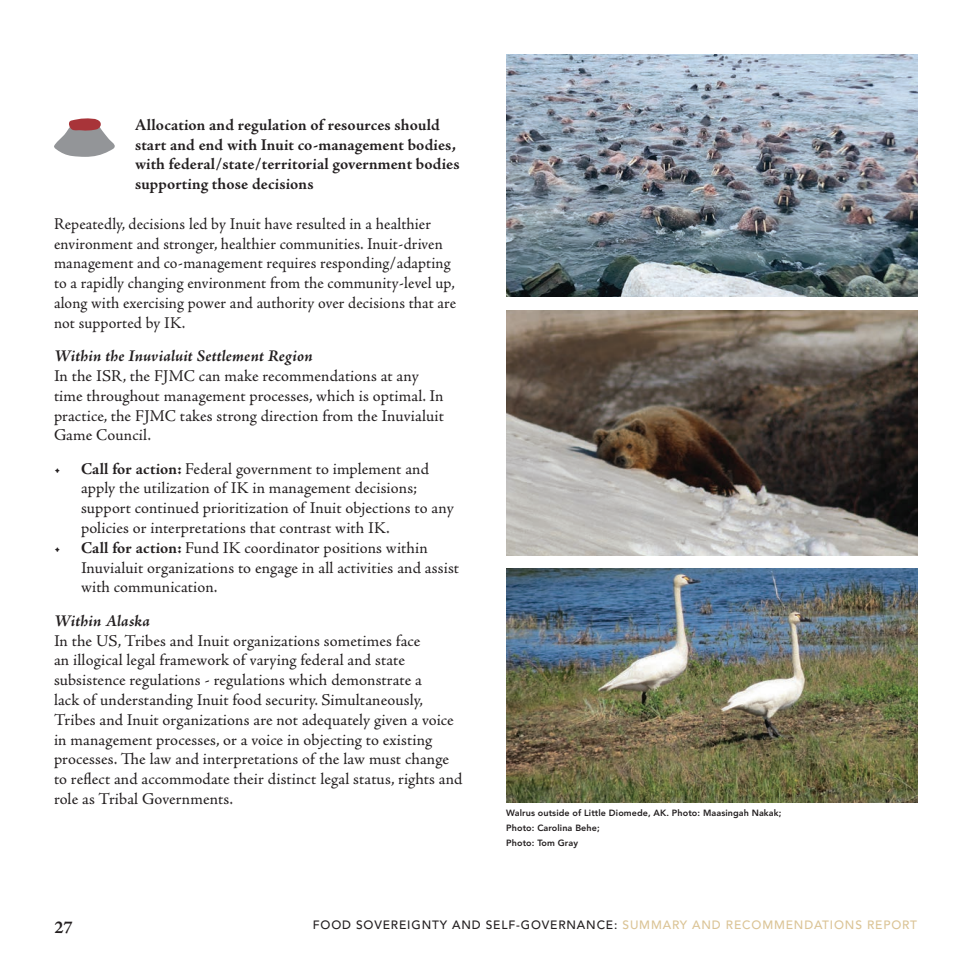
<style>
.page{position:relative;width:972px;height:972px;background:#fff}
.page>*{position:absolute;margin:0;border:0;box-sizing:border-box;transform-origin:0 0}
.t1{font:700 18px "Adobe Jenson Pro";color:#231f20}
._2019_ICC_body_copy{font:16.5px/19.8px "Adobe Jenson Pro";letter-spacing:.005em;color:#231f20}
._2019_ICC_subhead{font:700 16.5px/19.8px "Adobe Jenson Pro";letter-spacing:.005em;color:#231f20}
._2019_ICC_subhead_2{font:italic 700 16.5px "Adobe Jenson Pro";letter-spacing:.005em;color:#231f20}
.t2{font:500 12px "Avenir LT Std";letter-spacing:.07em;color:#231f20}
.ICC_photo_credit{font:800 9px "Avenir LT Std";letter-spacing:.01em;color:#231f20}
.s1{font-weight:700}
.s2{color:#dbc496}
</style>
<div class="page">
<svg style="left:54px;top:118px;width:61px;height:39px"></svg>
<img style="left:506px;top:569px;width:412px;height:234px">
<img style="left:506px;top:310px;width:412px;height:245px">
<img style="left:506px;top:54px;width:412px;height:243px">
<p class="_2019_ICC_subhead" style="left:135px;top:115px;width:326px">Allocation and regulation of resources should start and end with Inuit co-management bodies, with federal/state/territorial government bodies supporting those decisions</p>
<p class="_2019_ICC_body_copy" style="left:54px;top:214px;width:404px">Repeatedly, decisions led by Inuit have resulted in a healthier environment and stronger, healthier communities. Inuit-driven management and co-management requires responding/adapting to a rapidly changing environment from the community-level up, along with exercising power and authority over decisions that are not supported by IK.</p>
<p class="_2019_ICC_subhead_2" style="left:54px;top:347px;width:260px">Within the Inuvialuit Settlement Region</p>
<p class="_2019_ICC_body_copy" style="left:54px;top:366px;width:391px">In the ISR, the FJMC can make recommendations at any time throughout management processes, which is optimal. In practice, the FJMC takes strong direction from the Inuvialuit Game Council.</p>
<p class="_2019_ICC_body_copy" style="left:81px;top:459px;width:374px;text-indent:-27px">• <span class="s1">Call for action:</span> Federal government to implement and apply the utilization of IK in management decisions; support continued prioritization of Inuit objections to any policies or interpretations that contrast with IK.</p>
<p class="_2019_ICC_body_copy" style="left:81px;top:538px;width:380px;text-indent:-27px">• <span class="s1">Call for action:</span> Fund IK coordinator positions within<br>Inuvialuit organizations to engage in all activities and assist with communication.</p>
<p class="_2019_ICC_subhead_2" style="left:54px;top:611px;width:98px">Within Alaska</p>
<p class="_2019_ICC_body_copy" style="left:54px;top:631px;width:410px">In the US, Tribes and Inuit organizations sometimes face<br>an illogical legal framework of varying federal and state subsistence regulations - regulations which demonstrate a<br>lack of understanding Inuit food security. Simultaneously, Tribes and Inuit organizations are not adequately given a voice in management processes, or a voice in objecting to existing processes. The law and interpretations of the law must change to reflect and accommodate their distinct legal status, rights and role as Tribal Governments.</p>
<p class="ICC_photo_credit" style="left:506px;top:808px;width:277px">Walrus outside of Little Diomede, AK. Photo: Maasingah Nakak;</p>
<p class="ICC_photo_credit" style="left:506px;top:823px;width:95px">Photo: Carolina Behe;</p>
<p class="ICC_photo_credit" style="left:506px;top:838px;width:73px">Photo: Tom Gray</p>
<p class="t1" style="left:54px;top:917px;width:20px">27</p>
<p class="t2" style="left:313px;top:918px;width:606px">FOOD SOVEREIGNTY AND SELF-GOVERNANCE: <span class="s2">SUMMARY AND RECOMMENDATIONS REPORT</span></p>
</div>
